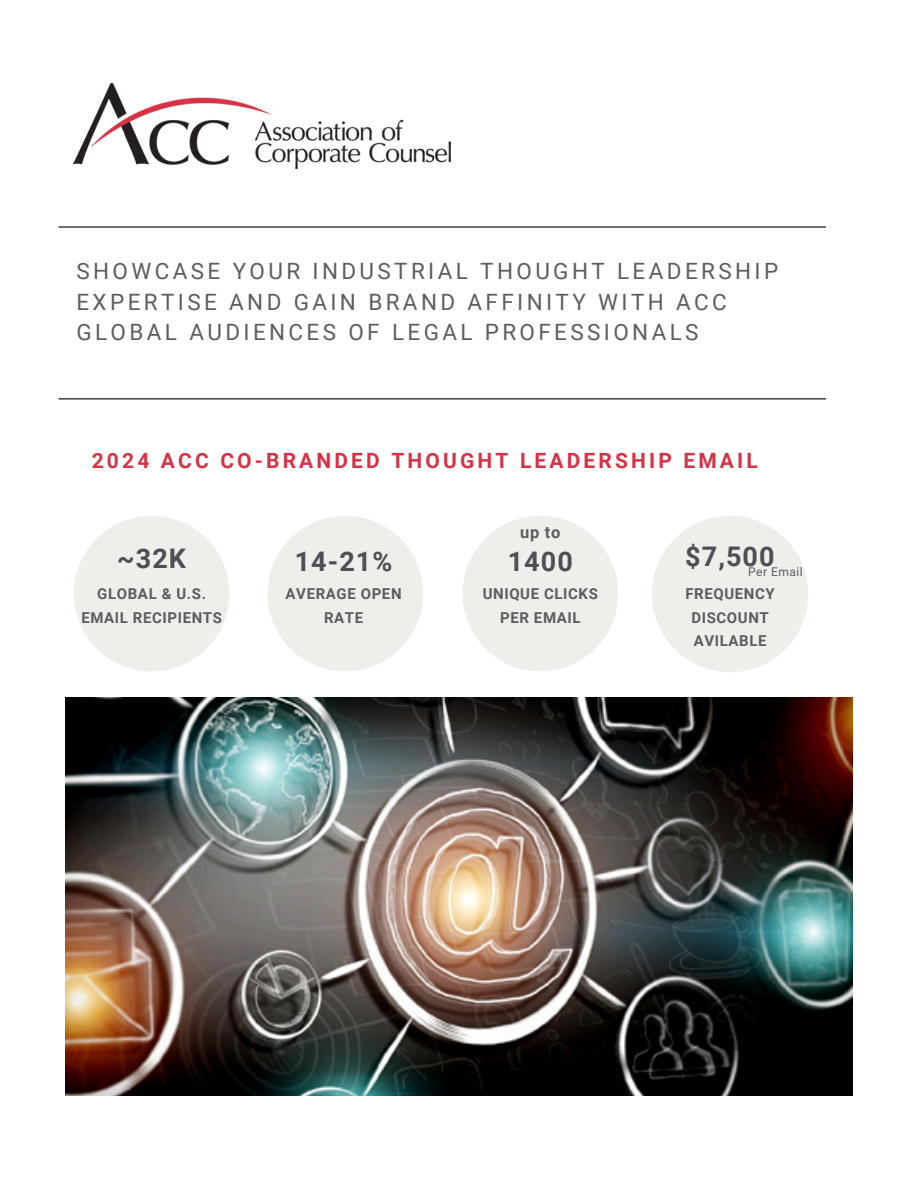
<style>
.page{position:relative;width:918px;height:1188px;background:#fff}
.page>*{position:absolute;margin:0;border:0;box-sizing:border-box;transform-origin:0 0}
.t1{font:700 27px "Roboto";letter-spacing:.04em;color:#504d55}
.t2{font:22.5px/30.3px "Roboto";letter-spacing:.15em;color:#5b5e5c}
.t3{font:700 21px "Roboto";letter-spacing:.15em;color:#d63246}
.t4{font:700 16.5px "Roboto";color:#5b5e5c}
.t5{font:700 15px/23.7px "Roboto";letter-spacing:.04em;color:#5b5e5c;text-align:center}
.t6{font:12px "Roboto";letter-spacing:.04em;color:#5b5e5c}
</style>
<div class="page">
<img style="left:74px;top:83px;width:377px;height:86px">
<hr style="left:59px;top:398px;width:767px;height:1px;background:#000">
<hr style="left:59px;top:226px;width:767px;height:2px;background:#000">
<img style="left:65px;top:697px;width:788px;height:399px">
<svg style="left:74px;top:516px;width:155px;height:155px"></svg>
<svg style="left:268px;top:516px;width:155px;height:155px"></svg>
<svg style="left:463px;top:516px;width:155px;height:155px"></svg>
<svg style="left:652px;top:516px;width:156px;height:156px"></svg>
<p class="t2" style="left:76px;top:256px;width:703px">SHOWCASE YOUR INDUSTRIAL THOUGHT LEADERSHIP<br>EXPERTISE AND GAIN BRAND AFFINITY WITH ACC<br>GLOBAL AUDIENCES OF LEGAL PROFESSIONALS</p>
<p class="t3" style="left:92px;top:449px;width:668px">2024 ACC CO-BRANDED THOUGHT LEADERSHIP EMAIL</p>
<p class="t4" style="left:520px;top:523px;width:42px">up to</p>
<p class="t1" style="left:685px;top:540px;width:91px">$7,500</p>
<p class="t1" style="left:117px;top:543px;width:70px">~32K</p>
<p class="t1" style="left:295px;top:546px;width:99px">14-21%</p>
<p class="t1" style="left:508px;top:546px;width:67px">1400</p>
<p class="t5" style="left:81px;top:582px;width:142px">GLOBAL &amp; U.S.<br>EMAIL RECIPIENTS</p>
<p class="t6" style="left:748px;top:565px;width:56px">Per Email</p>
<p class="t5" style="left:286px;top:582px;width:118px">AVERAGE OPEN<br>RATE</p>
<p class="t5" style="left:685px;top:582px;width:91px">FREQUENCY<br>DISCOUNT<br>AVILABLE</p>
<p class="t5" style="left:483px;top:582px;width:117px">UNIQUE CLICKS<br>PER EMAIL</p>
</div>
